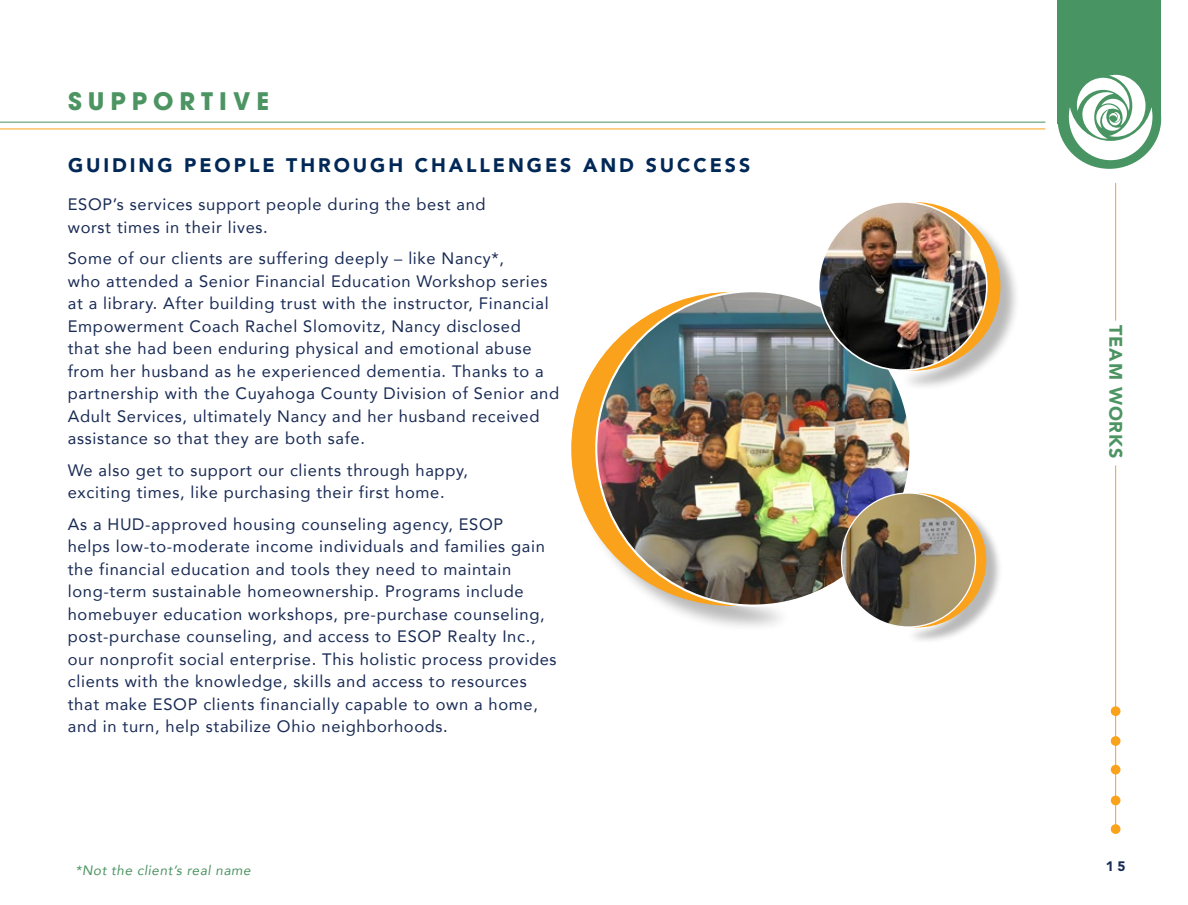
<style>
.page{position:relative;width:1188px;height:905px;background:#fff}
.page>*{position:absolute;margin:0;border:0;box-sizing:border-box;transform-origin:0 0}
.t1{font:700 24px "Avant Garde";letter-spacing:.25em;color:#4c9462}
.t2{font:900 19.5px "Avenir";letter-spacing:.15em;color:#002856}
.t3{font:900 18px "Avenir";letter-spacing:.05em;color:#4c9462}
.t4{font:16.5px/22.5px "Avenir";letter-spacing:.04em;color:#182a54}
.t5{font:900 13.65px "Avenir";color:#182a54}
.t6{font:italic 13.5px "Avenir";letter-spacing:.04em;color:#4c9462}
</style>
<div class="page">
<div style="left:1057px;top:68px;width:104px;height:101px;background:#489462;border-radius:50%"></div>
<div style="left:1058px;top:0;width:103px;height:123px;background:#489462"></div>
<svg style="left:1069px;top:75px;width:83px;height:85px"></svg>
<hr style="left:1115px;top:183px;width:1px;height:137px;background:#faa21b">
<hr style="left:1115px;top:465px;width:1px;height:366px;background:#faa21b">
<div style="left:1111px;top:824px;width:10px;height:9px;background:#faa21b;border-radius:50%"></div>
<div style="left:1111px;top:764px;width:10px;height:10px;background:#faa21b;border-radius:50%"></div>
<div style="left:1111px;top:795px;width:10px;height:10px;background:#faa21b;border-radius:50%"></div>
<div style="left:1111px;top:736px;width:10px;height:9px;background:#faa21b;border-radius:50%"></div>
<div style="left:1111px;top:706px;width:10px;height:10px;background:#faa21b;border-radius:50%"></div>
<hr style="left:0;top:122px;width:1045px;height:1px;background:#489462">
<hr style="left:0;top:128px;width:1045px;height:1px;background:#faa21b">
<div style="left:574px;top:295px;width:219px;height:337px;background:#000;opacity:.28"></div>
<svg style="left:571px;top:292px;width:198px;height:314px"></svg>
<img style="left:596px;top:291px;width:315px;height:314px;border-radius:157px">
<div style="left:899px;top:204px;width:122px;height:187px;background:#000;opacity:.28"></div>
<svg style="left:919px;top:202px;width:82px;height:168px"></svg>
<img style="left:819px;top:202px;width:168px;height:168px;border-radius:84px">
<div style="left:906px;top:495px;width:97px;height:148px;background:#000;opacity:.28"></div>
<svg style="left:917px;top:493px;width:69px;height:134px"></svg>
<img style="left:842px;top:493px;width:133px;height:134px;border-radius:67px">
<h1 class="t1" style="left:68px;top:85px;width:202px">SUPPORTIVE</h1>
<p class="t2" style="left:68px;top:153px;width:684px">GUIDING PEOPLE THROUGH CHALLENGES AND SUCCESS</p>
<p class="t4" style="left:68px;top:193px;width:419px">ESOP’s services support people during the best and worst times in their lives.</p>
<p class="t4" style="left:68px;top:247px;width:493px">Some of our clients are suffering deeply – like Nancy*,<br>who attended a Senior Financial Education Workshop series at a library. After building trust with the instructor, Financial Empowerment Coach Rachel Slomovitz, Nancy disclosed<br>that she had been enduring physical and emotional abuse from her husband as he experienced dementia. Thanks to a partnership with the Cuyahoga County Division of Senior and Adult Services, ultimately Nancy and her husband received assistance so that they are both safe.</p>
<p class="t4" style="left:68px;top:458px;width:402px">We also get to support our clients through happy, exciting times, like purchasing their first home.</p>
<p class="t4" style="left:68px;top:512px;width:490px">As a HUD-approved housing counseling agency, ESOP<br>helps low-to-moderate income individuals and families gain the financial education and tools they need to maintain long-term sustainable homeownership. Programs include homebuyer education workshops, pre-purchase counseling, post-purchase counseling, and access to ESOP Realty Inc., our nonprofit social enterprise. This holistic process provides clients with the knowledge, skills and access to resources that make ESOP clients financially capable to own a home, and in turn, help stabilize Ohio neighborhoods.</p>
<p class="t6" style="left:76px;top:862px;width:177px">*Not the client’s real name</p>
<p class="t3" style="left:1127px;top:325px;width:135px;rotate:90deg">TEAM WORKS</p>
<p class="t5" style="left:1106px;top:858px;width:21px">15</p>
</div>
